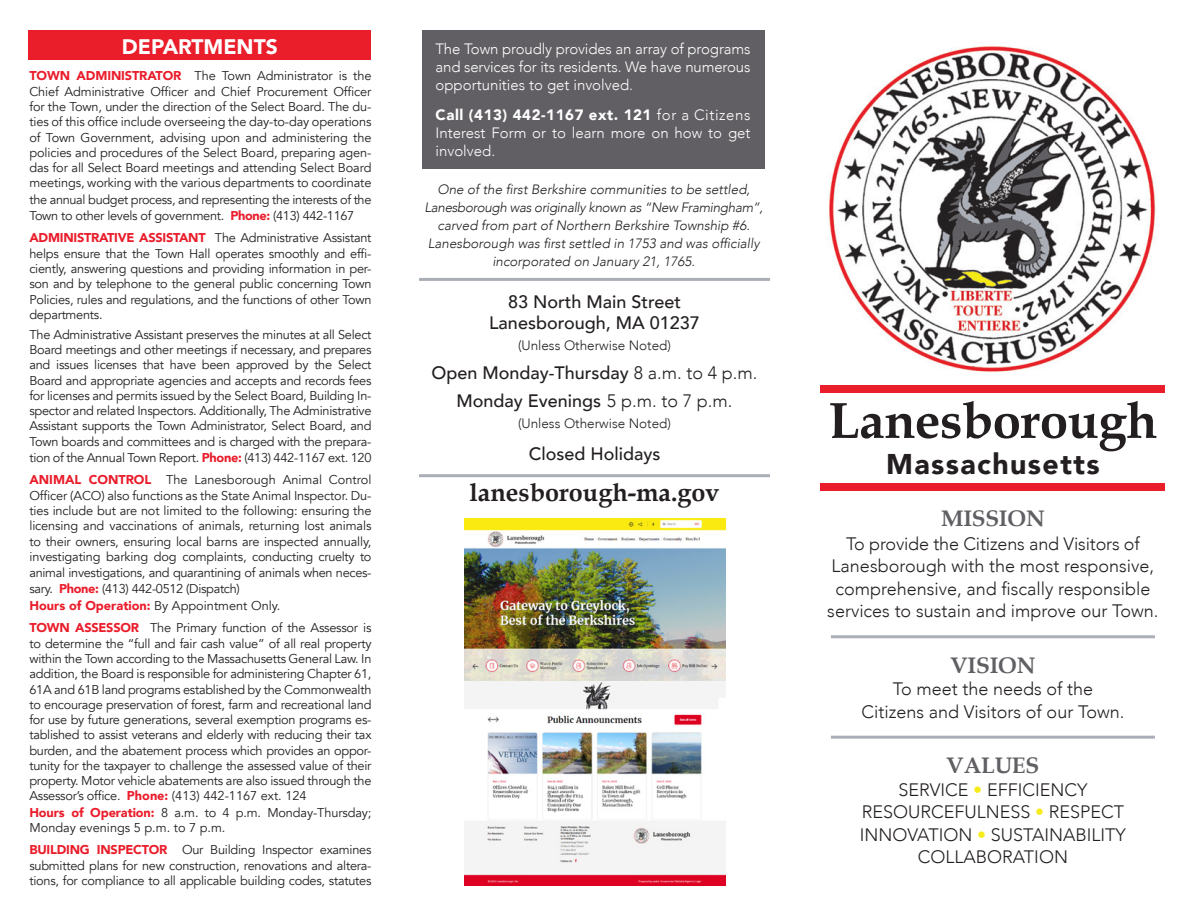
<style>
.page{position:relative;width:1188px;height:918px;background:#fff}
.page>*{position:absolute;margin:0;border:0;box-sizing:border-box;transform-origin:0 0}
.t1{font:700 51px "Book Antiqua";letter-spacing:-.01em;color:#231f20}
.t2{font:900 28.5px "Avenir";letter-spacing:.05em;color:#231f20}
.t3{font:700 25.2px "Book Antiqua";color:#231f20}
.t4{font:700 22.5px "Book Antiqua";letter-spacing:-.01em;color:#615f63}
.t5{font:900 21px "Avenir";color:#fff}
.t6{font:300 18px/22.5px "Avenir";color:#231f20;text-align:center}
.t7{font:500 18px "Avenir";color:#231f20}
.t8{font:300 15px/18px "Avenir";color:#fff;text-align:justify}
.t9{font:italic 300 13.5px/18px "Avenir";color:#231f20;text-align:center}
.t10{font:300 13.5px "Avenir";color:#231f20}
.t11{font:12.75px/15.3px "Avenir";letter-spacing:-.02em;color:#231f20;text-align:justify}
.t12{font:12.75px "Avenir";color:#231f20}
.s1{font-weight:900;color:#ea1d2b}
.s2{font-weight:900}
.s3{font-weight:300}
.s4{color:#f7ec1b}
</style>
<div class="page">
<div style="left:422px;top:31px;width:342px;height:138px;background:#615f63"></div>
<hr style="left:419px;top:474px;width:351px;height:3px;background:#aaaeb6">
<hr style="left:419px;top:278px;width:351px;height:3px;background:#aaaeb6">
<hr style="left:831px;top:635px;width:324px;height:3px;background:#aaaeb6">
<hr style="left:831px;top:736px;width:324px;height:3px;background:#aaaeb6">
<div style="left:821px;top:385px;width:344px;height:7px;background:#ea1d2b"></div>
<div style="left:821px;top:483px;width:344px;height:7px;background:#ea1d2b"></div>
<img style="left:829px;top:46px;width:327px;height:326px">
<img style="left:464px;top:518px;width:261px;height:367px">
<div style="left:29px;top:31px;width:342px;height:29px;background:#ea1d2b"></div>
<p class="t5" style="left:122px;top:29px;width:157px">DEPARTMENTS</p>
<p class="t11" style="left:29px;top:68px;width:344px"><span class="s1">TOWN ADMINISTRATOR</span> The Town Administrator is the Chief Administrative Officer and Chief Procurement Officer for the Town, under the direction of the Select Board. The du&shy;ties of this office include overseeing the day-to-day operations of Town Government, advising upon and administering the policies and procedures of the Select Board, preparing agen&shy;das for all Select Board meetings and attending Select Board meetings, working with the various departments to coordinate the annual budget process, and representing the interests of the Town to other levels of government. <span class="s1">Phone:</span> (413) 442-1167</p>
<p class="t11" style="left:29px;top:231px;width:344px"><span class="s1">ADMINISTRATIVE ASSISTANT</span> The Administrative Assistant helps ensure that the Town Hall operates smoothly and effi&shy;ciently, answering questions and providing information in per&shy;son and by telephone to the general public concerning Town Policies, rules and regulations, and the functions of other Town departments.</p>
<p class="t11" style="left:29px;top:327px;width:344px">The Administrative Assistant preserves the minutes at all Select Board meetings and other meetings if necessary, and prepares and issues licenses that have been approved by the Select Board and appropriate agencies and accepts and records fees for licenses and permits issued by the Select Board, Building In&shy;spector and related Inspectors. Additionally, The Administrative Assistant supports the Town Administrator, Select Board, and Town boards and committees and is charged with the prepara&shy;tion of the Annual Town Report. <span class="s1">Phone:</span> (413) 442-1167 ext. 120</p>
<p class="t11" style="left:29px;top:473px;width:344px"><span class="s1">ANIMAL CONTROL</span> The Lanesborough Animal Control Officer (ACO) also functions as the State Animal Inspector. Du&shy;ties include but are not limited to the following: ensuring the licensing and vaccinations of animals, returning lost animals to their owners, ensuring local barns are inspected annually, investigating barking dog complaints, conducting cruelty to animal investigations, and quarantining of animals when neces&shy;sary. <span class="s1">Phone:</span> (413) 442-0512 (Dispatch)</p>
<p class="t12" style="left:29px;top:598px;width:252px"><span class="s1">Hours of Operation:</span> By Appointment Only.</p>
<p class="t11" style="left:29px;top:621px;width:344px"><span class="s1">TOWN ASSESSOR</span> The Primary function of the Assessor is to determine the “full and fair cash value” of all real property within the Town according to the Massachusetts General Law. In addition, the Board is responsible for administering Chapter 61, 61A and 61B land programs established by the Commonwealth to encourage preservation of forest, farm and recreational land for use by future generations, several exemption programs es&shy;tablished to assist veterans and elderly with reducing their tax burden, and the abatement process which provides an oppor&shy;tunity for the taxpayer to challenge the assessed value of their property. Motor vehicle abatements are also issued through the Assessor’s office. <span class="s1">Phone:</span> (413) 442-1167 ext. 124</p>
<p class="t11" style="left:29px;top:805px;width:344px"><span class="s1">Hours of Operation:</span> 8 a.m. to 4 p.m. Monday-Thursday;<br>Monday evenings 5 p.m. to 7 p.m.</p>
<p class="t11" style="left:29px;top:843px;width:344px"><span class="s1">BUILDING INSPECTOR</span> Our Building Inspector examines submitted plans for new construction, renovations and altera&shy;tions, for compliance to all applicable building codes, statutes</p>
<p class="t8" style="left:436px;top:40px;width:316px">The Town proudly provides an array of programs and services for its residents. We have numerous opportunities to get involved.</p>
<p class="t8" style="left:436px;top:106px;width:316px"><span class="s2">Call (413) 442-1167 ext. 121</span> for a Citizens Interest Form or to learn more on how to get involved.</p>
<p class="t9" style="left:424px;top:180px;width:340px">One of the first Berkshire communities to be settled, Lanesborough was originally known as “New Framingham”, carved from part of Northern Berkshire Township #6.<br>Lanesborough was first settled in 1753 and was officially incorporated on January 21, 1765.</p>
<p class="t7" style="left:508px;top:286px;width:175px">83 North Main Street</p>
<p class="t7" style="left:489px;top:307px;width:212px">Lanesborough, MA 01237</p>
<p class="t10" style="left:518px;top:337px;width:155px">(Unless Otherwise Noted)</p>
<p class="t7" style="left:431px;top:357px;width:328px">Open Monday-Thursday <span class="s3">8 a.m. to 4 p.m.</span></p>
<p class="t7" style="left:457px;top:385px;width:277px">Monday Evenings <span class="s3">5 p.m. to 7 p.m.</span></p>
<p class="t10" style="left:518px;top:415px;width:155px">(Unless Otherwise Noted)</p>
<p class="t7" style="left:529px;top:438px;width:133px">Closed Holidays</p>
<p class="t3" style="left:469px;top:475px;width:252px">lanesborough-ma.gov</p>
<p class="t1" style="left:829px;top:386px;width:330px">Lanesborough</p>
<p class="t2" style="left:886px;top:440px;width:215px">Massachusetts</p>
<p class="t4" style="left:941px;top:503px;width:105px">MISSION</p>
<p class="t6" style="left:827px;top:532px;width:333px">To provide the Citizens and Visitors of Lanesborough with the most responsive, comprehensive, and fiscally responsible services to sustain and improve our Town.</p>
<p class="t4" style="left:950px;top:650px;width:87px">VISION</p>
<p class="t6" style="left:861px;top:678px;width:264px">To meet the needs of the<br>Citizens and Visitors of our Town.</p>
<p class="t4" style="left:947px;top:750px;width:94px">VALUES</p>
<p class="t6" style="left:898px;top:778px;width:190px">SERVICE <span class="s4">•</span> EFFICIENCY</p>
<p class="t6" style="left:860px;top:801px;width:268px;text-align:left">RESOURCEFULNESS <span class="s4">•</span> RESPECT<br>INNOVATION <span class="s4">•</span> SUSTAINABILITY</p>
<p class="t6" style="left:918px;top:846px;width:152px">COLLABORATION</p>
</div>
